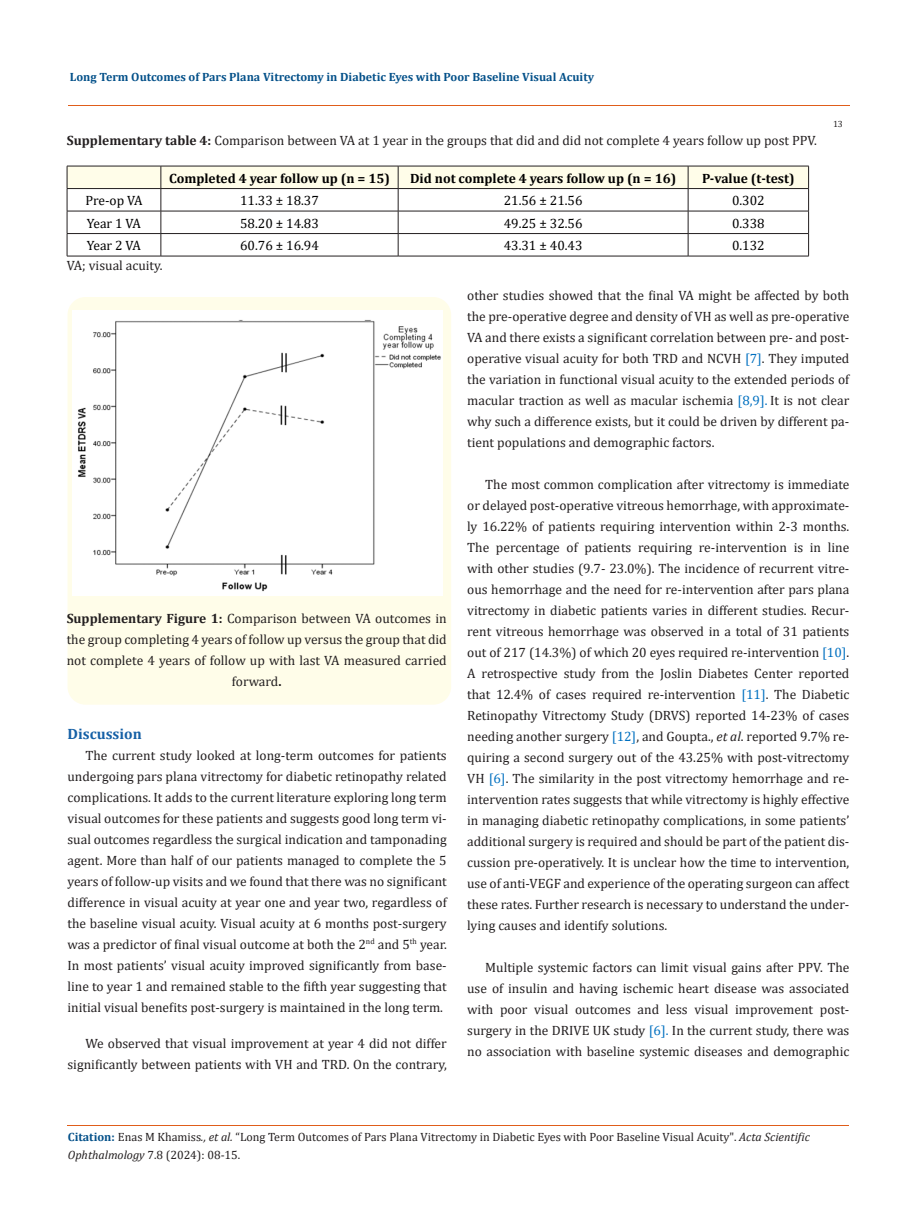
<style>
.page{position:relative;width:917px;height:1224px;background:#fff}
.page>*{position:absolute;margin:0;border:0;box-sizing:border-box;transform-origin:0 0}
.t1{font:700 15px "Cambria";color:#1560a6}
.No_Spacing{font:13.5px/21px "Cambria";color:#231f20;text-align:justify}
.t2{font:13.5px "Cambria";color:#000}
.t3{font:700 13.5px "Cambria";color:#000}
.t4{font:12px/18px "Cambria";color:#231f20}
.t5{font:700 12px "Cambria";color:#035089}
.t6{font:9px "Cambria";color:#231f20}
.s1{font-weight:700}
.s2{color:#0070c0}
.s3{font-style:italic}
.s4{font-weight:700;color:#035089}
</style>
<div class="page">
<hr style="left:68px;top:105px;width:781px;height:1px;background:#e05d1a">
<svg style="left:67px;top:166px;width:742px;height:90px"></svg>
<hr style="left:67px;top:256px;width:94px;height:1px;background:#231f20">
<hr style="left:161px;top:256px;width:237px;height:1px;background:#231f20">
<hr style="left:398px;top:256px;width:290px;height:1px;background:#231f20">
<hr style="left:688px;top:256px;width:120px;height:1px;background:#231f20">
<div style="left:67px;top:297px;width:384px;height:408px;background:#fffde9;border-radius:18px"></div>
<div style="left:72px;top:311px;width:371px;height:285px;background:#fff"></div>
<hr style="left:67px;top:1126px;width:781px;height:1px;background:#e05d1a">
<p class="t5" style="left:70px;top:68px;width:525px">Long Term Outcomes of Pars Plana Vitrectomy in Diabetic Eyes with Poor Baseline Visual Acuity</p>
<p class="No_Spacing" style="left:67px;top:130px;width:751px"><span class="s1">Supplementary table 4:</span> Comparison between VA at 1 year in the groups that did and did not complete 4 years follow up post PPV.</p>
<p class="t3" style="left:169px;top:168px;width:222px">Completed 4 year follow up (n = 15)</p>
<p class="t3" style="left:410px;top:168px;width:268px">Did not complete 4 years follow up (n = 16)</p>
<p class="t3" style="left:702px;top:168px;width:94px">P-value (t-test)</p>
<p class="t2" style="left:85px;top:193px;width:59px">Pre-op VA</p>
<p class="t2" style="left:240px;top:193px;width:80px">11.33 ± 18.37</p>
<p class="t2" style="left:503px;top:193px;width:80px">21.56 ± 21.56</p>
<p class="t2" style="left:732px;top:193px;width:34px">0.302</p>
<p class="t2" style="left:87px;top:215px;width:56px">Year 1 VA</p>
<p class="t2" style="left:240px;top:215px;width:80px">58.20 ± 14.83</p>
<p class="t2" style="left:503px;top:215px;width:80px">49.25 ± 32.56</p>
<p class="t2" style="left:732px;top:215px;width:34px">0.338</p>
<p class="t2" style="left:87px;top:238px;width:56px">Year 2 VA</p>
<p class="t2" style="left:240px;top:238px;width:80px">60.76 ± 16.94</p>
<p class="t2" style="left:503px;top:238px;width:80px">43.31 ± 40.43</p>
<p class="t2" style="left:732px;top:238px;width:34px">0.132</p>
<p class="No_Spacing" style="left:67px;top:255px;width:97px">VA; visual acuity.</p>
<p class="t6" style="left:833px;top:118px;width:11px">13</p>
<p class="No_Spacing" style="left:67px;top:607px;width:381px;text-align:center"><span class="s1">Supplementary Figure 1:</span> Comparison between VA outcomes in the group completing 4 years of follow up versus the group that did not complete 4 years of follow up with last VA measured carried forward<span class="s1">.</span></p>
<p class="t1" style="left:67px;top:723px;width:76px">Discussion</p>
<p class="No_Spacing" style="left:67px;top:745px;width:381px;text-indent:18px">The current study looked at long-term outcomes for patients undergoing pars plana vitrectomy for diabetic retinopathy related complications. It adds to the current literature exploring long term visual outcomes for these patients and suggests good long term vi&shy;sual outcomes regardless the surgical indication and tamponading agent. More than half of our patients managed to complete the 5 years of follow-up visits and we found that there was no significant difference in visual acuity at year one and year two, regardless of the baseline visual acuity. Visual acuity at 6 months post-surgery was a predictor of final visual outcome at both the 2<sup>nd</sup> and 5<sup>th</sup> year.<br>In most patients’ visual acuity improved significantly from base&shy;line to year 1 and remained stable to the fifth year suggesting that initial visual benefits post-surgery is maintained in the long term.</p>
<p class="No_Spacing" style="left:67px;top:1033px;width:381px;text-align:right">We observed that visual improvement at year 4 did not differ significantly between patients with VH and TRD. On the contrary,</p>
<p class="No_Spacing" style="left:467px;top:285px;width:384px">other studies showed that the final VA might be affected by both the pre-operative degree and density of VH as well as pre-operative VA and there exists a significant correlation between pre- and post&shy;operative visual acuity for both TRD and NCVH <span class="s2">[7]</span>. They imputed the variation in functional visual acuity to the extended periods of macular traction as well as macular ischemia <span class="s2">[8,9].</span> It is not clear why such a difference exists, but it could be driven by different pa&shy;tient populations and demographic factors.</p>
<p class="No_Spacing" style="left:467px;top:474px;width:384px;text-indent:18px">The most common complication after vitrectomy is immediate or delayed post-operative vitreous hemorrhage, with approximate&shy;ly 16.22% of patients requiring intervention within 2-3 months.<br>The percentage of patients requiring re-intervention is in line with other studies (9.7- 23.0%). The incidence of recurrent vitre&shy;ous hemorrhage and the need for re-intervention after pars plana vitrectomy in diabetic patients varies in different studies. Recur&shy;rent vitreous hemorrhage was observed in a total of 31 patients out of 217 (14.3%) of which 20 eyes required re-intervention <span class="s2">[10]</span>.<br>A retrospective study from the Joslin Diabetes Center reported that 12.4% of cases required re-intervention <span class="s2">[11]</span>. The Diabetic Retinopathy Vitrectomy Study (DRVS) reported 14-23% of cases needing another surgery <span class="s2">[12]</span>, and Goupta., <span class="s3">et al</span>. reported 9.7% re&shy;quiring a second surgery out of the 43.25% with post-vitrectomy VH <span class="s2">[6]</span>. The similarity in the post vitrectomy hemorrhage and re&shy;intervention rates suggests that while vitrectomy is highly effective in managing diabetic retinopathy complications, in some patients’ additional surgery is required and should be part of the patient dis&shy;cussion pre-operatively. It is unclear how the time to intervention, use of anti-VEGF and experience of the operating surgeon can affect these rates. Further research is necessary to understand the under&shy;lying causes and identify solutions.</p>
<p class="No_Spacing" style="left:467px;top:957px;width:384px;text-indent:18px">Multiple systemic factors can limit visual gains after PPV. The use of insulin and having ischemic heart disease was associated with poor visual outcomes and less visual improvement post&shy;surgery in the DRIVE UK study <span class="s2">[6].</span> In the current study, there was no association with baseline systemic diseases and demographic</p>
<p class="t4" style="left:68px;top:1128px;width:743px"><span class="s4">Citation:</span> Enas M Khamiss<span class="s3">., et al.</span> “Long Term Outcomes of Pars Plana Vitrectomy in Diabetic Eyes with Poor Baseline Visual Acuity". <span class="s3">Acta Scientific<br>Ophthalmology</span> 7.8 (2024): 08-15.</p>
</div>
